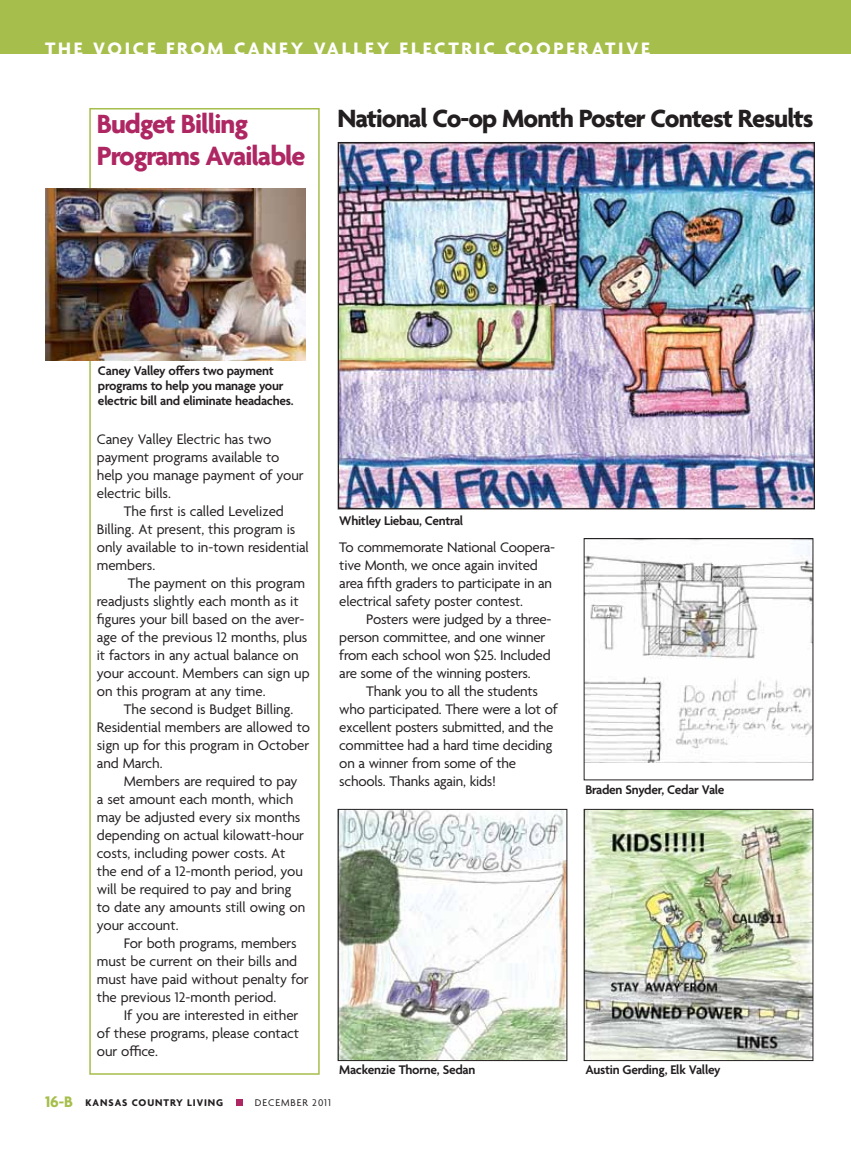
<style>
.page{position:relative;width:851px;height:1161px;background:#fff}
.page>*{position:absolute;margin:0;border:0;box-sizing:border-box;transform-origin:0 0}
.t1{font:700 28.5px/31.5px "Agenda";letter-spacing:-.035em;color:#ae2763}
.t2{font:700 27px "Agenda";letter-spacing:-.035em;color:#231f20}
.t3{font:700 19.5px "Agenda";letter-spacing:.14em;color:#fff}
.t4{font:15px/18px "Agenda";letter-spacing:-.005em;color:#231f20}
.t5{font:600 13.5px/15px "Agenda";letter-spacing:-.02em;color:#231f20}
.t6{font:700 10.5px "Agenda";letter-spacing:.09em;color:#231f20}
.t7{font:10.5px "Agenda";letter-spacing:.09em;color:#231f20}
.s1{font-size:16.5px;color:#a6be4b}
</style>
<div class="page">
<div style="left:89px;top:108px;width:231px;height:967px;border:2px solid #a6be4b"></div>
<img style="left:339px;top:144px;width:473px;height:363px">
<img style="left:585px;top:540px;width:226px;height:223px">
<img style="left:585px;top:811px;width:226px;height:248px">
<div style="left:583px;top:809px;width:230px;height:252px;border:1px solid #231f20"></div>
<img style="left:339px;top:811px;width:226px;height:248px">
<div style="left:337px;top:809px;width:230px;height:252px;border:1px solid #231f20"></div>
<img style="left:45px;top:188px;width:260px;height:173px">
<div style="left:236px;top:1099px;width:6px;height:7px;background:#ae2763"></div>
<div style="left:0;top:0;width:850px;height:54px;background:#a6be4b"></div>
<h3 class="t3" style="left:45px;top:38px;width:606px">THE VOICE FROM CANEY VALLEY ELECTRIC COOPERAT IVE</h3>
<h1 class="t1" style="left:97px;top:110px;width:210px">BUDGET BILLING<br>PROGRAMS AVAILABLE</h1>
<h2 class="t2" style="left:337px;top:104px;width:477px">NATIONAL CO-OP MONTH POSTER CONTEST RESULTS</h2>
<p class="t5" style="left:98px;top:364px;width:197px">Caney Valley offers two payment programs to help you manage your electric bill and eliminate headaches.</p>
<p class="t4" style="left:97px;top:431px;width:208px">Caney Valley Electric has two payment programs available to help you manage payment of your electric bills.</p>
<p class="t4" style="left:97px;top:503px;width:213px;text-indent:27px">The first is called Levelized<br>Billing. At present, this program is only available to in-town residential members.</p>
<p class="t4" style="left:97px;top:575px;width:214px;text-indent:31px">The payment on this program readjusts slightly each month as it figures your bill based on the aver&shy;age of the previous 12 months, plus it factors in any actual balance on your account. Members can sign up on this program at any time.</p>
<p class="t4" style="left:97px;top:701px;width:215px;text-indent:27px">The second is Budget Billing.<br>Residential members are allowed to sign up for this program in October and March.</p>
<p class="t4" style="left:97px;top:773px;width:210px;text-indent:27px">Members are required to pay a set amount each month, which may be adjusted every six months depending on actual kilowatt-hour costs, including power costs. At the end of a 12-month period, you will be required to pay and bring to date any amounts still owing on your account.</p>
<p class="t4" style="left:97px;top:935px;width:213px;text-indent:27px">For both programs, members must be current on their bills and must have paid without penalty for the previous 12-month period.</p>
<p class="t4" style="left:97px;top:1007px;width:204px;text-align:justify;text-indent:27px">If you are interested in either of these programs, please contact our office.</p>
<p class="t6" style="left:45px;top:1096px;width:176px"><span class="s1">16-B</span> KANSAS COUNTRY LIVING</p>
<p class="t7" style="left:255px;top:1096px;width:16px">Decembe</p>
<p class="t7" style="left:302px;top:1096px;width:30px">r 2011</p>
<p class="t5" style="left:339px;top:514px;width:126px">Whitley Liebau, Central</p>
<p class="t4" style="left:339px;top:539px;width:217px">To commemorate National Coopera&shy;tive Month, we once again invited area fifth graders to participate in an electrical safety poster contest.</p>
<p class="t4" style="left:339px;top:611px;width:214px;text-indent:27px">Posters were judged by a three&shy;person committee, and one winner from each school won $25. Included are some of the winning posters.</p>
<p class="t4" style="left:339px;top:683px;width:220px;text-indent:27px">Thank you to all the students who participated. There were a lot of excellent posters submitted, and the committee had a hard time deciding on a winner from some of the schools. Thanks again, kids!</p>
<p class="t5" style="left:585px;top:783px;width:141px">Braden Snyder, Cedar Vale</p>
<p class="t5" style="left:339px;top:1063px;width:138px">Mackenzie Thorne, Sedan</p>
<p class="t5" style="left:585px;top:1063px;width:137px">Austin Gerding, Elk Valley</p>
</div>
